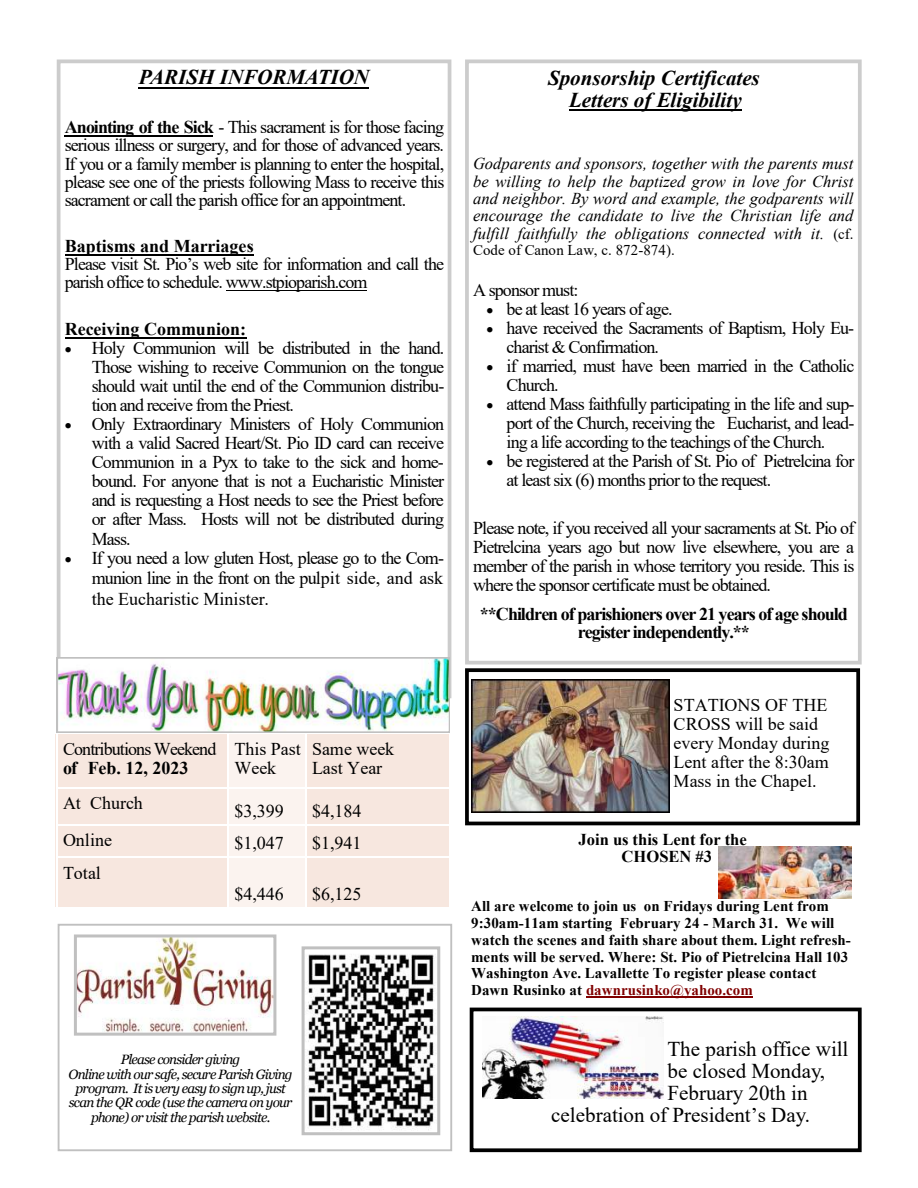
<style>
.page{position:relative;width:918px;height:1188px;background:#fff}
.page>*{position:absolute;margin:0;border:0;box-sizing:border-box;transform-origin:0 0}
.t1{font:italic 700 21.15px "Times New Roman";letter-spacing:-.005em;color:#000}
.t2{font:21px/22.2px "Times New Roman";color:#000}
.t3{font:italic 700 21px "Times New Roman";color:#000}
.t4{font:18px/19px "Times New Roman";letter-spacing:-.05em;color:#000;text-align:justify}
.t5{font:700 18px/18.8px "Times New Roman";letter-spacing:-.05em;color:#000;text-align:center}
.t6{font:18px/19px "Times New Roman";color:#000}
.t7{font:700 18px "Times New Roman";color:#000}
.t8{font:18px "Times New Roman";letter-spacing:-.005em;color:#000}
.t9{font:italic 16.5px/17.5px "Times New Roman";color:#000;text-align:justify}
.t10{font:700 16.5px "Times New Roman";color:#000}
.t11{font:700 15px/16.8px "Times New Roman";color:#000}
.t12{font:15px "Times New Roman";letter-spacing:.005em;color:#000}
.t13{font:italic 13.5px/14.4px "Georgia";letter-spacing:-.055em;color:#000;text-align:center}
.s1{font-weight:700}
.s2{font-style:normal;font-size:15px}
.s3{color:#800000}
</style>
<div class="page">
<div style="left:57px;top:60px;width:394px;height:638px;border:4px solid #ccc"></div>
<hr style="left:139px;top:87px;width:230px;height:2px;background:#000">
<hr style="left:65px;top:135px;width:148px;height:2px;background:#000">
<hr style="left:65px;top:254px;width:189px;height:2px;background:#000">
<hr style="left:226px;top:290px;width:141px;height:1px;background:#000">
<hr style="left:65px;top:337px;width:181px;height:2px;background:#000">
<div style="left:465px;top:60px;width:397px;height:605px;border:4px solid #ccc"></div>
<hr style="left:569px;top:109px;width:173px;height:2px;background:#000">
<div style="left:56px;top:732px;width:172px;height:56px;background:#f7e7df"></div>
<div style="left:228px;top:732px;width:77px;height:56px;background:#fbf3ef"></div>
<div style="left:305px;top:732px;width:146px;height:56px;background:#f7e7df"></div>
<div style="left:56px;top:788px;width:172px;height:37px;background:#f7e7df"></div>
<div style="left:228px;top:788px;width:77px;height:37px;background:#fbf3ef"></div>
<div style="left:305px;top:788px;width:146px;height:37px;background:#f7e7df"></div>
<div style="left:56px;top:825px;width:172px;height:32px;background:#f7e7df"></div>
<div style="left:228px;top:825px;width:77px;height:32px;background:#fbf3ef"></div>
<div style="left:305px;top:825px;width:146px;height:32px;background:#f7e7df"></div>
<div style="left:56px;top:857px;width:172px;height:51px;background:#f7e7df"></div>
<div style="left:228px;top:857px;width:77px;height:51px;background:#fbf3ef"></div>
<div style="left:305px;top:857px;width:146px;height:51px;background:#f7e7df"></div>
<hr style="left:56px;top:732px;width:1px;height:175px;background:#fff">
<hr style="left:227px;top:734px;width:2px;height:173px;background:#fff">
<hr style="left:305px;top:734px;width:1px;height:173px;background:#fff">
<hr style="left:449px;top:732px;width:2px;height:175px;background:#fff">
<hr style="left:56px;top:732px;width:172px;height:2px;background:#fff">
<hr style="left:57px;top:787px;width:171px;height:2px;background:#fff">
<hr style="left:228px;top:732px;width:77px;height:2px;background:#fff">
<hr style="left:228px;top:787px;width:77px;height:2px;background:#fff">
<hr style="left:305px;top:732px;width:146px;height:2px;background:#fff">
<hr style="left:305px;top:787px;width:145px;height:2px;background:#fff">
<hr style="left:57px;top:824px;width:171px;height:2px;background:#fff">
<hr style="left:228px;top:824px;width:77px;height:2px;background:#fff">
<hr style="left:305px;top:824px;width:145px;height:2px;background:#fff">
<hr style="left:57px;top:856px;width:171px;height:2px;background:#fff">
<hr style="left:228px;top:856px;width:77px;height:2px;background:#fff">
<hr style="left:305px;top:856px;width:145px;height:2px;background:#fff">
<hr style="left:56px;top:907px;width:172px;height:2px;background:#fff">
<hr style="left:228px;top:907px;width:77px;height:2px;background:#fff">
<hr style="left:305px;top:907px;width:146px;height:2px;background:#fff">
<div style="left:58px;top:924px;width:394px;height:227px;border:2px solid #c0c0c0"></div>
<img style="left:307px;top:954px;width:128px;height:176px">
<div style="left:302px;top:946px;width:138px;height:189px;border:3px solid #c0c0c0"></div>
<img style="left:78px;top:938px;width:194px;height:94px">
<div style="left:74px;top:934px;width:202px;height:102px;border:3px solid #c0c0c0"></div>
<img style="left:57px;top:658px;width:393px;height:74px">
<img style="left:718px;top:846px;width:133px;height:52px">
<hr style="left:586px;top:997px;width:167px;height:1px;background:#800000">
<div style="left:470px;top:1008px;width:392px;height:144px;border:4px solid #000"></div>
<img style="left:483px;top:1017px;width:180px;height:81px">
<div style="left:465px;top:668px;width:395px;height:157px;border:4px solid #000"></div>
<img style="left:472px;top:680px;width:197px;height:133px">
<p class="t3" style="left:139px;top:66px;width:232px">PARISH INFORMATION</p>
<p class="t4" style="left:65px;top:118px;width:381px;line-height:18.3px"><span class="s1">Anointing of the Sick</span> - This sacrament is for those facing serious illness or surgery, and for those of advanced years.<br>If you or a family member is planning to enter the hospital, please see one of the priests following Mass to receive this sacrament or call the parish office for an appointment.</p>
<p class="t7" style="left:65px;top:236px;width:190px">Baptisms and Marriages</p>
<p class="t4" style="left:65px;top:255px;width:381px;line-height:18.3px">Please visit St. Pio’s web site for information and call the parish office to schedule. www.stpioparish.com</p>
<p class="t7" style="left:65px;top:319px;width:183px">Receiving Communion:</p>
<p class="t4" style="left:92px;top:338px;width:354px;text-indent:-27px">• Holy Communion will be distributed in the hand.<br>Those wishing to receive Communion on the tongue should wait until the end of the Communion distribu&shy;tion and receive from the Priest.</p>
<p class="t4" style="left:92px;top:414px;width:354px;text-indent:-27px">• Only Extraordinary Ministers of Holy Communion with a valid Sacred Heart/St. Pio ID card can receive Communion in a Pyx to take to the sick and home&shy;bound. For anyone that is not a Eucharistic Minister and is requesting a Host needs to see the Priest before or after Mass. Hosts will not be distributed during Mass.</p>
<p class="t4" style="left:92px;top:547px;width:354px;line-height:20.4px;text-indent:-27px">• If you need a low gluten Host, please go to the Com&shy;munion line in the front on the pulpit side, and ask the Eucharistic Minister.</p>
<p class="t4" style="left:63px;top:740px;width:155px">Contributions Weekend <span class="s1">of Feb. 12, 2023</span></p>
<p class="t6" style="left:234px;top:739px;width:68px">This Past</p>
<p class="t4" style="left:234px;top:759px;width:43px">Week</p>
<p class="t8" style="left:312px;top:739px;width:84px">Same week</p>
<p class="t8" style="left:312px;top:758px;width:72px">Last Year</p>
<p class="t6" style="left:63px;top:794px;width:81px">At Church</p>
<p class="t4" style="left:234px;top:802px;width:51px">$3,399</p>
<p class="t4" style="left:312px;top:802px;width:51px">$4,184</p>
<p class="t4" style="left:63px;top:831px;width:50px">Online</p>
<p class="t4" style="left:234px;top:834px;width:51px">$1,047</p>
<p class="t4" style="left:312px;top:834px;width:51px">$1,941</p>
<p class="t4" style="left:63px;top:863px;width:39px">Total</p>
<p class="t4" style="left:234px;top:885px;width:51px">$4,446</p>
<p class="t4" style="left:312px;top:885px;width:51px">$6,125</p>
<p class="t13" style="left:69px;top:1052px;width:226px">Please consider giving<br>Online with our safe, secure Parish Giving program. It is very easy to sign up, just scan the QR code (use the camera on your phone) or visit the parish website.</p>
<p class="t3" style="left:548px;top:66px;width:213px">Sponsorship Certificates</p>
<p class="t1" style="left:569px;top:88px;width:174px">Letters of Eligibility</p>
<p class="t9" style="left:473px;top:155px;width:382px">Godparents and sponsors, together with the parents must be willing to help the baptized grow in love for Christ and neighbor. By word and example, the godparents will encourage the candidate to live the Christian life and fulfill faithfully the obligations connected with it. <span class="s2">(cf.</span></p>
<p class="t12" style="left:473px;top:242px;width:203px">Code of Canon Law, c. 872-874).</p>
<p class="t4" style="left:473px;top:280px;width:107px">A sponsor must:</p>
<p class="t4" style="left:486px;top:299px;width:188px">• be at least 16 years of age.</p>
<p class="t4" style="left:507px;top:318px;width:349px;text-indent:-20px">• have received the Sacraments of Baptism, Holy Eu&shy;charist &amp; Confirmation.</p>
<p class="t4" style="left:507px;top:356px;width:349px;text-indent:-20px">• if married, must have been married in the Catholic<br>Church.</p>
<p class="t4" style="left:507px;top:395px;width:349px;text-indent:-20px">• attend Mass faithfully participating in the life and sup&shy;port of the Church, receiving the Eucharist, and lead&shy;ing a life according to the teachings of the Church.</p>
<p class="t4" style="left:507px;top:452px;width:349px;text-indent:-20px">• be registered at the Parish of St. Pio of Pietrelcina for at least six (6) months prior to the request.</p>
<p class="t4" style="left:473px;top:519px;width:383px">Please note, if you received all your sacraments at St. Pio of Pietrelcina years ago but now live elsewhere, you are a member of the parish in whose territory you reside. This is where the sponsor certificate must be obtained.</p>
<p class="t5" style="left:480px;top:604px;width:370px">**Children of parishioners over 21 years of age should register independently.**</p>
<p class="t6" style="left:674px;top:695px;width:155px">STATIONS OF THE<br>CROSS will be said</p>
<p class="t4" style="left:674px;top:733px;width:157px">every Monday during Lent after the 8:30am Mass in the Chapel.</p>
<p class="t10" style="left:578px;top:830px;width:170px">Join us this Lent for the</p>
<p class="t10" style="left:622px;top:847px;width:92px">CHOSEN #3</p>
<p class="t11" style="left:471px;top:898px;width:359px">All are welcome to join us on Fridays during Lent from</p>
<p class="t11" style="left:471px;top:915px;width:381px">9:30am-11am starting February 24 - March 31. We will watch the scenes and faith share about them. Light refresh&shy;ments will be served. Where: St. Pio of Pietrelcina Hall 103<br>Washington Ave. Lavallette To register please contact Dawn Rusinko at <span class="s3">dawnrusinko@yahoo.com</span></p>
<p class="t2" style="left:668px;top:1037px;width:182px">The parish office will be closed Monday,<br>February 20th in</p>
<p class="t2" style="left:551px;top:1104px;width:260px">celebration of President’s Day.</p>
</div>
